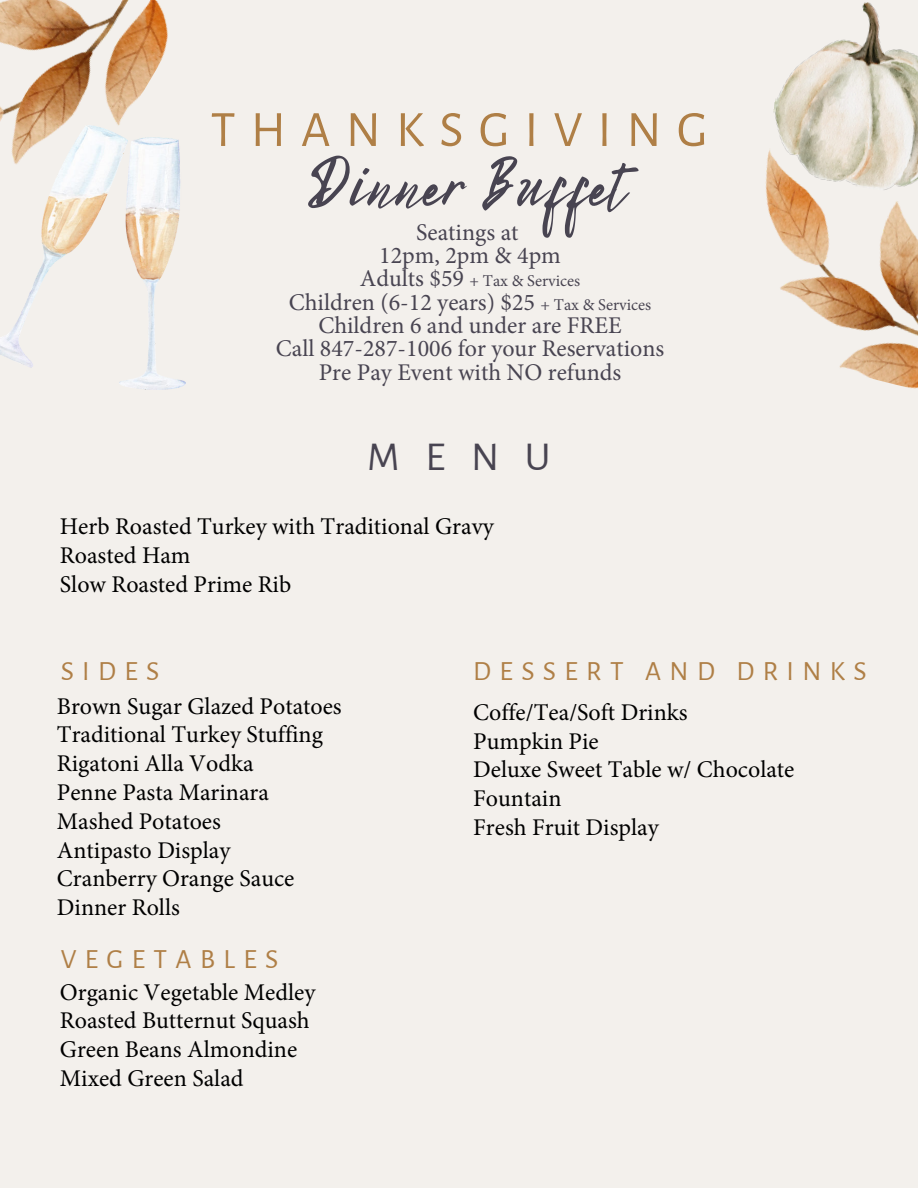
<style>
.page{position:relative;width:918px;height:1188px;background:#f3f0ec}
.page>*{position:absolute;margin:0;border:0;box-sizing:border-box;transform-origin:0 0}
.t1{font:69.45px "Bright Sunshine";color:#484451}
.t2{font:51px "Alegreya Sans";letter-spacing:.3em;color:#af7f46}
.t3{font:41.1px "Alegreya Sans";color:#484451}
.t4{font:27.9px "Alegreya Sans";letter-spacing:.3em;color:#af7f46}
.t5{font:24px/28.8px "Minion Pro";color:#000}
.t6{font:24px/23.2px "Minion Pro";color:#484451;text-align:center}
.t7{font:16.5px "Minion Pro";color:#484451}
.s1{font-size:24px}
.s2{font-size:16.5px}
</style>
<div class="page">
<img style="left:773px;top:2px;width:145px;height:146px">
<img style="left:765px;top:148px;width:153px;height:241px">
<img style="left:0;top:0;width:168px;height:125px">
<img style="left:0;top:125px;width:185px;height:265px">
<h2 class="t2" style="left:211px;top:94px;width:498px">THANKSGIVING</h2>
<h1 class="t1" style="left:308px;top:130px;width:320px">Dinner Buffet</h1>
<p class="t6" style="left:379px;top:220px;width:183px">Seatings at<br>12pm, 2pm &amp; 4pm</p>
<p class="t7" style="left:360px;top:270px;width:222px"><span class="s1">Adults $59</span> + Tax &amp; Services</p>
<p class="t6" style="left:276px;top:290px;width:390px">Children (6-12 years) $25 <span class="s2">+ Tax &amp; Services </span>Children 6 and under are FREE<br>Call 847-287-1006 for your Reservations Pre Pay Event with NO refunds</p>
<h3 class="t3" style="left:367px;top:428px;width:185px">M E N U</h3>
<p class="t5" style="left:60px;top:512px;width:435px">Herb Roasted Turkey with Traditional Gravy<br>Roasted Ham<br>Slow Roasted Prime Rib</p>
<p class="t4" style="left:61px;top:652px;width:100px">SIDES</p>
<p class="t5" style="left:57px;top:692px;width:286px">Brown Sugar Glazed Potatoes<br>Traditional Turkey Stuffing<br>Rigatoni Alla Vodka<br>Penne Pasta Marinara<br>Mashed Potatoes<br>Antipasto Display<br>Cranberry Orange Sauce<br>Dinner Rolls</p>
<p class="t4" style="left:61px;top:939px;width:219px">VEGETABLES</p>
<p class="t5" style="left:60px;top:978px;width:257px">Organic Vegetable Medley<br>Roasted Butternut Squash<br>Green Beans Almondine<br>Mixed Green Salad</p>
<p class="t4" style="left:473px;top:652px;width:395px">D E S S E R T A N D D R I N K S</p>
<p class="t5" style="left:473px;top:698px;width:323px">Coffe/Tea/Soft Drinks<br>Pumpkin Pie<br>Deluxe Sweet Table w/ Chocolate<br>Fountain<br>Fresh Fruit Display</p>
</div>
